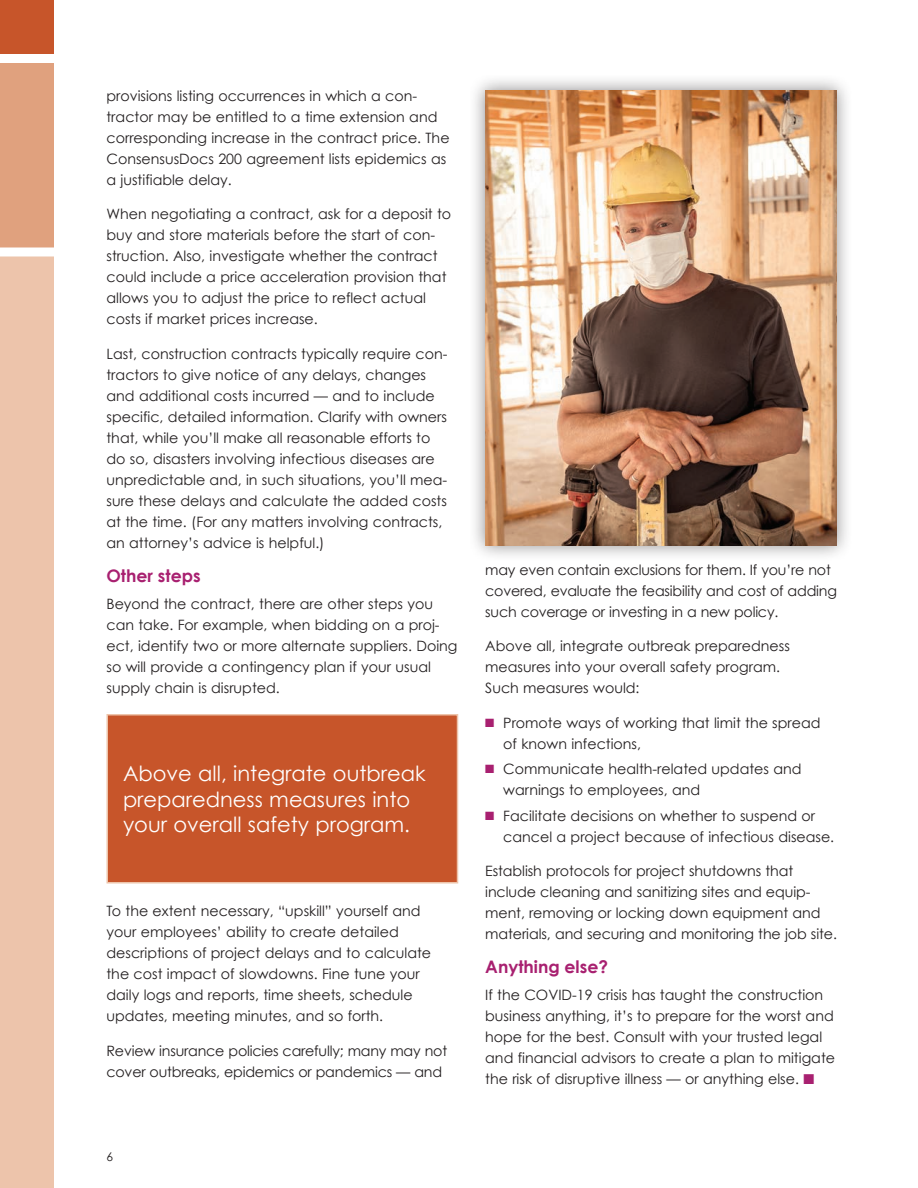
<style>
.page{position:relative;width:918px;height:1188px;background:#fff}
.page>*{position:absolute;margin:0;border:0;box-sizing:border-box;transform-origin:0 0}
.t1{font:21px/25.2px "Century Gothic";color:#fff}
.t2{font:700 17.25px "Century Gothic";color:#a82070}
.t3{font:14.25px/21px "Century Gothic";color:#231f20}
.t4{font:12px "Century Gothic";color:#231f20}
.s1{color:#a82070}
</style>
<div class="page">
<div style="left:0;top:0;width:54px;height:54px;background:#c7552a"></div>
<div style="left:0;top:63px;width:54px;height:185px;background:#e0a17e"></div>
<div style="left:0;top:256px;width:54px;height:932px;background:#edc4ab"></div>
<div style="left:0;top:247px;width:54px;height:9px;background:#fff"></div>
<div style="left:107px;top:715px;width:351px;height:168px;background:#c7552a"></div>
<div style="left:106px;top:714px;width:352px;height:170px;border:2px solid #edc4ab"></div>
<div style="left:469px;top:73px;width:385px;height:490px;background:#231f20;opacity:.5"></div>
<img style="left:485px;top:90px;width:352px;height:456px">
<p class="t3" style="left:106px;top:85px;width:345px">provisions listing occurrences in which a con&shy;tractor may be entitled to a time extension and corresponding increase in the contract price. The ConsensusDocs 200 agreement lists epidemics as a justifiable delay.</p>
<p class="t3" style="left:106px;top:203px;width:346px">When negotiating a contract, ask for a deposit to buy and store materials before the start of con&shy;struction. Also, investigate whether the contract could include a price acceleration provision that allows you to adjust the price to reflect actual costs if market prices increase.</p>
<p class="t3" style="left:106px;top:343px;width:342px">Last, construction contracts typically require con&shy;tractors to give notice of any delays, changes and additional costs incurred — and to include specific, detailed information. Clarify with owners that, while you’ll make all reasonable efforts to do so, disasters involving infectious diseases are unpredictable and, in such situations, you’ll mea&shy;sure these delays and calculate the added costs at the time. (For any matters involving contracts, an attorney’s advice is helpful.)</p>
<p class="t2" style="left:106px;top:565px;width:96px">Other steps</p>
<p class="t3" style="left:106px;top:593px;width:353px">Beyond the contract, there are other steps you can take. For example, when bidding on a proj&shy;ect, identify two or more alternate suppliers. Doing so will provide a contingency plan if your usual supply chain is disrupted.</p>
<h1 class="t1" style="left:123px;top:761px;width:304px">Above all, integrate outbreak preparedness measures into your overall safety program.</h1>
<p class="t3" style="left:106px;top:901px;width:326px">To the extent necessary, “upskill” yourself and your employees’ ability to create detailed descriptions of project delays and to calculate the cost impact of slowdowns. Fine tune your daily logs and reports, time sheets, schedule updates, meeting minutes, and so forth.</p>
<p class="t3" style="left:106px;top:1040px;width:342px">Review insurance policies carefully; many may not cover outbreaks, epidemics or pandemics — and</p>
<p class="t4" style="left:106px;top:1149px;width:8px">6</p>
<p class="t3" style="left:485px;top:559px;width:353px">may even contain exclusions for them. If you’re not covered, evaluate the feasibility and cost of adding such coverage or investing in a new policy.</p>
<p class="t3" style="left:485px;top:635px;width:306px">Above all, integrate outbreak preparedness measures into your overall safety program.<br>Such measures would:</p>
<p class="t3" style="left:503px;top:712px;width:319px;text-indent:-18px"><span class="s1">■</span> Promote ways of working that limit the spread of known infections,</p>
<p class="t3" style="left:503px;top:758px;width:300px;text-indent:-18px"><span class="s1">■</span> Communicate health-related updates and warnings to employees, and</p>
<p class="t3" style="left:503px;top:805px;width:333px;text-indent:-18px"><span class="s1">■</span> Facilitate decisions on whether to suspend or cancel a project because of infectious disease.</p>
<p class="t3" style="left:485px;top:860px;width:353px">Establish protocols for project shutdowns that include cleaning and sanitizing sites and equip&shy;ment, removing or locking down equipment and materials, and securing and monitoring the job site.</p>
<p class="t2" style="left:485px;top:956px;width:124px">Anything else?</p>
<p class="t3" style="left:485px;top:985px;width:351px">If the COVID-19 crisis has taught the construction business anything, it’s to prepare for the worst and hope for the best. Consult with your trusted legal and financial advisors to create a plan to mitigate the risk of disruptive illness — or anything else. <span class="s1">■</span></p>
</div>
